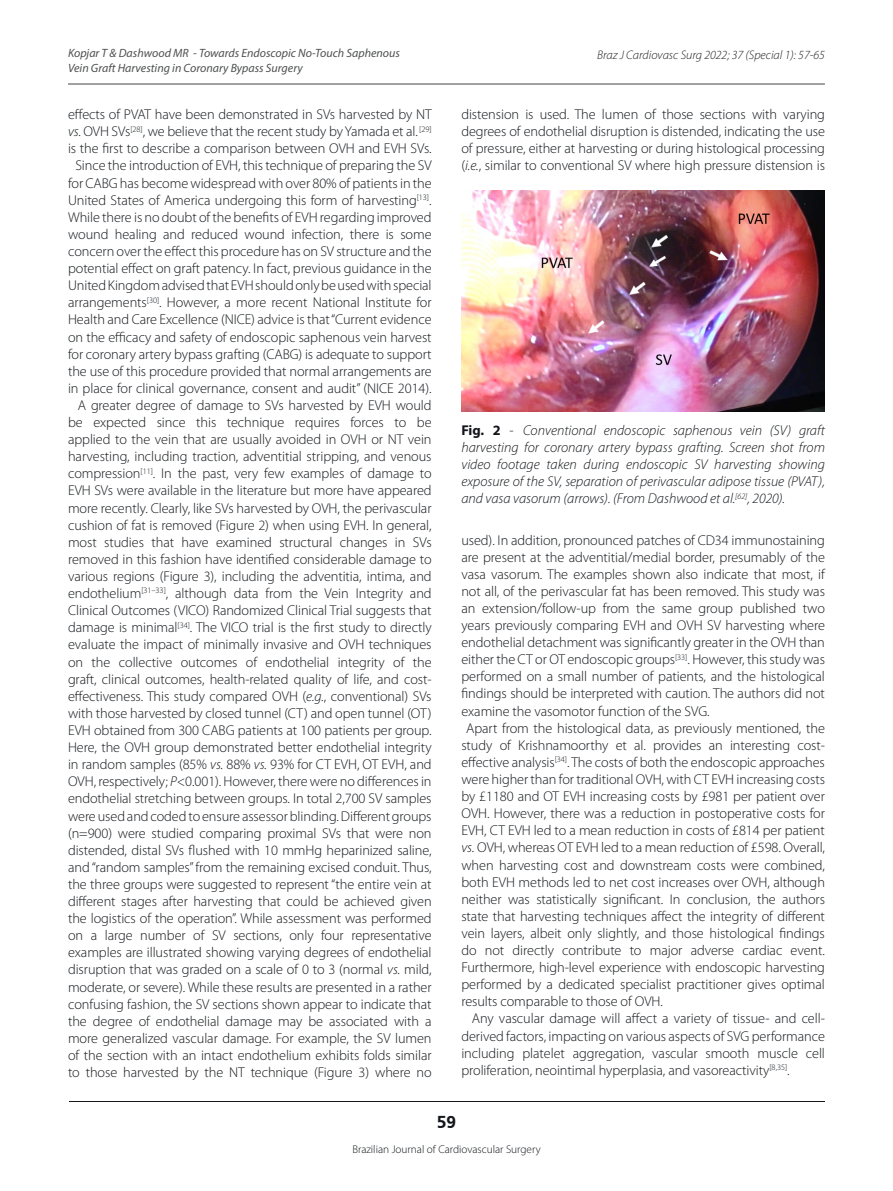
<style>
.page{position:relative;width:893px;height:1191px;background:#fff}
.page>*{position:absolute;margin:0;border:0;box-sizing:border-box;transform-origin:0 0}
.t1{font:700 18px "Frutiger";color:#13161a}
.Texto__s{font:300 14.25px/17.1px "Myriad Pro";letter-spacing:-.005em;color:#13161a;text-align:justify}
.Texto__s-2{font:italic 300 14.25px/17.1px "Myriad Pro";color:#13161a;text-align:justify}
.t2{font:italic 300 12.45px "Myriad Pro";color:#231f20}
.t3{font:italic 12px/14.4px "Myriad Pro";color:#4e4f4f}
.t4{font:300 11.25px "Myriad Pro";color:#13161a}
.s1{font-style:italic}
.s2{font-weight:700;font-style:normal}
.s3{font-style:normal}
</style>
<div class="page">
<hr style="left:69px;top:1100px;width:755px;height:1px;background:#13161a">
<hr style="left:68px;top:83px;width:757px;height:2px;background:#4e4f4f">
<img style="left:461px;top:190px;width:364px;height:221px">
<p class="t3" style="left:68px;top:46px;width:333px">Kopjar T &amp; Dashwood MR - Towards Endoscopic No-Touch Saphenous<br>Vein Graft Harvesting in Coronary Bypass Surgery</p>
<p class="t2" style="left:597px;top:48px;width:229px">Braz J Cardiovasc Surg 2022; 37 (Special 1): 57-65</p>
<p class="Texto__s" style="left:68px;top:106px;width:365px">effects of PVAT have been demonstrated in SVs harvested by NT <span class="s1">vs.</span> OVH SVs<sup>[28]</sup>, we believe that the recent study by Yamada et al. <sup>[29] </sup>is the first to describe a comparison between OVH and EVH SVs.</p>
<p class="Texto__s" style="left:68px;top:157px;width:365px;text-align:center">Since the introduction of EVH, this technique of preparing the SV for CABG has become widespread with over 80% of patients in the United States of America undergoing this form of harvesting<sup>[13]</sup>.<br>While there is no doubt of the benefits of EVH regarding improved wound healing and reduced wound infection, there is some concern over the effect this procedure has on SV structure and the potential effect on graft patency. In fact, previous guidance in the United Kingdom advised that EVH should only be used with special arrangements<sup>[30]</sup>. However, a more recent National Institute for Health and Care Excellence (NICE) advice is that “Current evidence on the efficacy and safety of endoscopic saphenous vein harvest for coronary artery bypass grafting (CABG) is adequate to support the use of this procedure provided that normal arrangements are in place for clinical governance, consent and audit” (NICE 2014).</p>
<p class="Texto__s" style="left:68px;top:396px;width:365px;text-indent:10px">A greater degree of damage to SVs harvested by EVH would be expected since this technique requires forces to be applied to the vein that are usually avoided in OVH or NT vein harvesting, including traction, adventitial stripping, and venous compression<sup>[11]</sup>. In the past, very few examples of damage to EVH SVs were available in the literature but more have appeared more recently. Clearly, like SVs harvested by OVH, the perivascular cushion of fat is removed (Figure 2) when using EVH. In general, most studies that have examined structural changes in SVs removed in this fashion have identified considerable damage to various regions (Figure 3), including the adventitia, intima, and endothelium<sup>[31–33]</sup>, although data from the Vein Integrity and Clinical Outcomes (VICO) Randomized Clinical Trial suggests that damage is minimal<sup>[34]</sup>. The VICO trial is the first study to directly evaluate the impact of minimally invasive and OVH techniques on the collective outcomes of endothelial integrity of the graft, clinical outcomes, health-related quality of life, and cost&shy;effectiveness. This study compared OVH (<span class="s1">e.g.</span>, conventional) SVs with those harvested by closed tunnel (CT) and open tunnel (OT)<br>EVH obtained from 300 CABG patients at 100 patients per group.<br>Here, the OVH group demonstrated better endothelial integrity in random samples (85% <span class="s1">vs.</span> 88% <span class="s1">vs.</span> 93% for CT EVH, OT EVH, and OVH, respectively; <span class="s1">P</span>&lt;0.001). However, there were no differences in endothelial stretching between groups. In total 2,700 SV samples were used and coded to ensure assessor blinding. Different groups (n=900) were studied comparing proximal SVs that were non distended, distal SVs flushed with 10 mmHg heparinized saline, and “random samples” from the remaining excised conduit. Thus, the three groups were suggested to represent “the entire vein at different stages after harvesting that could be achieved given the logistics of the operation”. While assessment was performed on a large number of SV sections, only four representative examples are illustrated showing varying degrees of endothelial disruption that was graded on a scale of 0 to 3 (normal <span class="s1">vs.</span> mild, moderate, or severe). While these results are presented in a rather confusing fashion, the SV sections shown appear to indicate that the degree of endothelial damage may be associated with a more generalized vascular damage. For example, the SV lumen of the section with an intact endothelium exhibits folds similar to those harvested by the NT technique (Figure 3) where no</p>
<p class="Texto__s" style="left:461px;top:106px;width:365px">distension is used. The lumen of those sections with varying degrees of endothelial disruption is distended, indicating the use of pressure, either at harvesting or during histological processing (<span class="s1">i.e.</span>, similar to conventional SV where high pressure distension is</p>
<p class="Texto__s-2" style="left:461px;top:422px;width:365px"><span class="s2">Fig. 2</span> <span class="s3">-</span> Conventional endoscopic saphenous vein (SV) graft harvesting for coronary artery bypass grafting. Screen shot from video footage taken during endoscopic SV harvesting showing exposure of the SV, separation of perivascular adipose tissue (PVAT), and vasa vasorum (arrows). (From Dashwood et al.<sup>[62]</sup>, 2020).</p>
<p class="Texto__s" style="left:461px;top:531px;width:365px">used). In addition, pronounced patches of CD34 immunostaining are present at the adventitial/medial border, presumably of the vasa vasorum. The examples shown also indicate that most, if not all, of the perivascular fat has been removed. This study was an extension/follow-up from the same group published two years previously comparing EVH and OVH SV harvesting where endothelial detachment was significantly greater in the OVH than either the CT or OT endoscopic groups<sup>[33]</sup>. However, this study was performed on a small number of patients, and the histological findings should be interpreted with caution. The authors did not examine the vasomotor function of the SVG.</p>
<p class="Texto__s" style="left:461px;top:719px;width:365px;text-indent:5px">Apart from the histological data, as previously mentioned, the study of Krishnamoorthy et al. provides an interesting cost&shy;effective analysis<sup>[34]</sup>. The costs of both the endoscopic approaches were higher than for traditional OVH, with CT EVH increasing costs by £1180 and OT EVH increasing costs by £981 per patient over OVH. However, there was a reduction in postoperative costs for EVH, CT EVH led to a mean reduction in costs of £814 per patient <span class="s1">vs.</span> OVH, whereas OT EVH led to a mean reduction of £598. Overall, when harvesting cost and downstream costs were combined, both EVH methods led to net cost increases over OVH, although neither was statistically significant. In conclusion, the authors state that harvesting techniques affect the integrity of different vein layers, albeit only slightly, and those histological findings do not directly contribute to major adverse cardiac event.<br>Furthermore, high-level experience with endoscopic harvesting performed by a dedicated specialist practitioner gives optimal results comparable to those of OVH.</p>
<p class="Texto__s" style="left:461px;top:1010px;width:365px;text-indent:10px">Any vascular damage will affect a variety of tissue- and cell&shy;derived factors, impacting on various aspects of SVG performance including platelet aggregation, vascular smooth muscle cell proliferation, neointimal hyperplasia, and vasoreactivity<sup>[8,35]</sup>.</p>
<p class="t1" style="left:437px;top:1111px;width:21px">59</p>
<p class="t4" style="left:352px;top:1142px;width:190px">Brazilian Journal of Cardiovascular Surgery</p>
</div>
